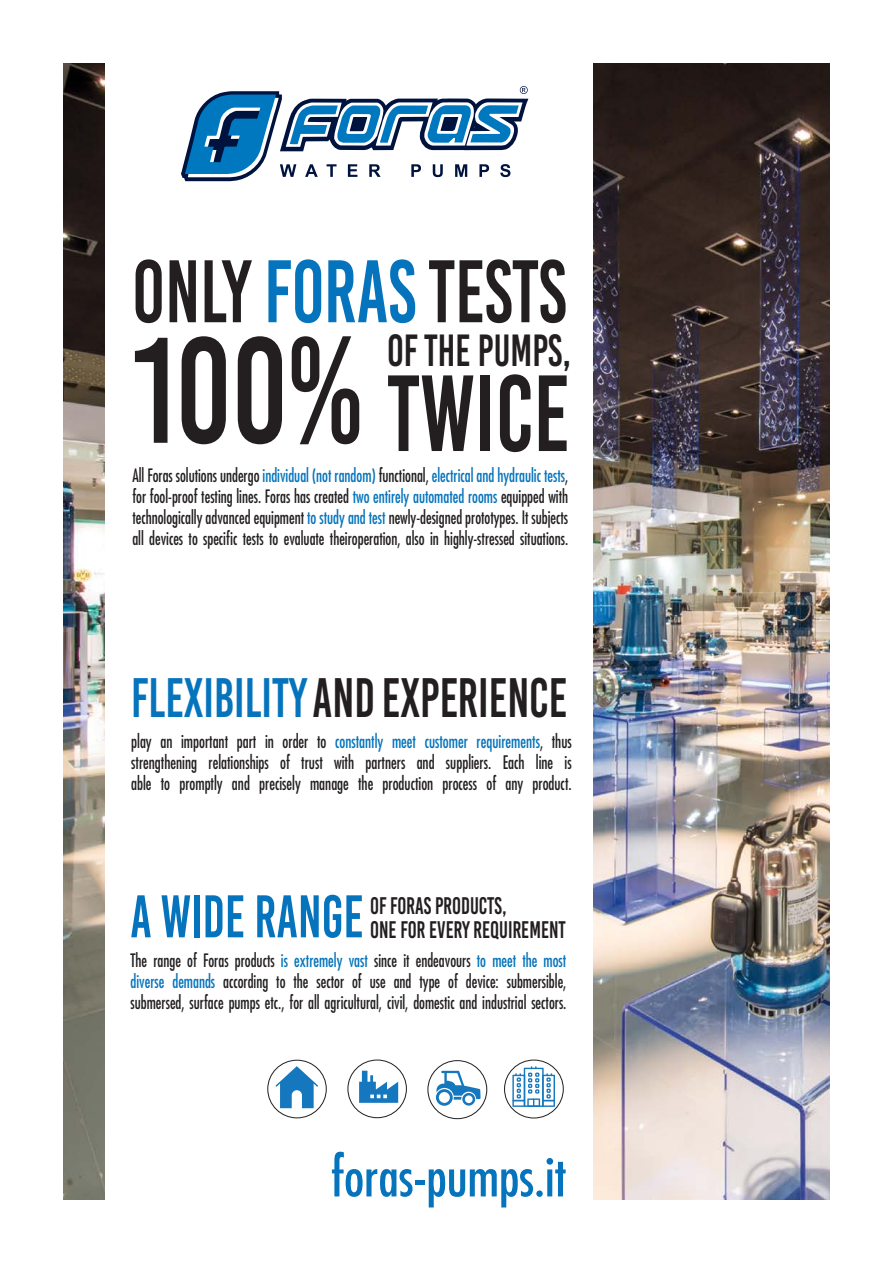
<style>
.page{position:relative;width:893px;height:1263px;background:#fff}
.page>*{position:absolute;margin:0;border:0;box-sizing:border-box;transform-origin:0 0}
.t1{font:108px "Bebas Kai";color:#231f20;scale:.86 1}
.t2{font:88.5px "Bebas Kai";color:#231f20;scale:.86 1}
.t3{font:60px "Bebas Kai";color:#0574bc;scale:.86 1}
.t4{font:55.5px "Bebas Kai";color:#231f20;scale:.86 1}
.t5{font:condensed 53.4px "Futura";color:#0574bc}
.t6{font:45px "Bebas Kai";color:#231f20;scale:.86 1}
.t7{font:24px/24px "Bebas Kai";color:#231f20;scale:.86 1}
.t8{font:condensed 18.15px/21px "Futura";color:#231f20;text-align:justify;scale:.86 1}
.t9{font:condensed 18px/21px "Futura";color:#231f20;text-align:justify;scale:.86 1}
.s1{color:#0574bc}
.s2{font-size:150px}
</style>
<div class="page">
<img style="left:64px;top:64px;width:765px;height:1135px">
<div style="left:105px;top:42px;width:488px;height:1179px;background:#fff"></div>
<svg style="left:181px;top:86px;width:348px;height:96px"></svg>
<svg style="left:276px;top:1066px;width:42px;height:42px"></svg>
<div style="left:267px;top:1060px;width:60px;height:58px;border:1px solid #231f20;border-radius:50%"></div>
<svg style="left:359px;top:1071px;width:39px;height:32px"></svg>
<div style="left:348px;top:1060px;width:59px;height:58px;border:1px solid #231f20;border-radius:50%"></div>
<div style="left:504px;top:1060px;width:60px;height:58px;border:1px solid #231f20;border-radius:50%"></div>
<svg style="left:512px;top:1066px;width:43px;height:41px"></svg>
<svg style="left:436px;top:1071px;width:45px;height:35px"></svg>
<div style="left:428px;top:1060px;width:59px;height:59px;border:1px solid #231f20;border-radius:50%"></div>
<h2 class="t2" style="left:132px;top:244px;width:506px">ONLY <span class="s1">FORAS</span> TESTS</h2>
<h3 class="t6" style="left:387px;top:326px;width:216px">OF THE PUMPS,</h3>
<h1 class="t1" style="left:132px;top:356px;width:510px"><span class="s2">100%</span> TWICE</h1>
<p class="t9" style="left:132px;top:464px;width:508px">All Foras solutions undergo <span class="s1">individual (not random)</span> functional, <span class="s1">electrical and hydraulic tests</span>, for fool-proof testing lines. Foras has created <span class="s1">two entirely automated rooms</span> equipped with technologically advanced equipment <span class="s1">to study and test</span> newly-designed prototypes. It subjects all devices to specific tests to evaluate theiroperation, also in highly-stressed situations.</p>
<h3 class="t4" style="left:131px;top:668px;width:509px"><span class="s1">FLEXIBILITY</span> AND EXPERIENCE</h3>
<p class="t8" style="left:131px;top:730px;width:514px">play an important part in order to <span class="s1">constantly meet customer requirements</span>, thus strengthening relationships of trust with partners and suppliers. Each line is able to promptly and precisely manage the production process of any product.</p>
<h3 class="t3" style="left:130px;top:884px;width:273px">A WIDE RANGE</h3>
<h3 class="t7" style="left:370px;top:893px;width:229px">OF FORAS PRODUCTS,<br>ONE FOR EVERY REQUIREMENT</h3>
<p class="t9" style="left:131px;top:949px;width:508px">The range of Foras products <span class="s1">is extremely vast</span> since it endeavours <span class="s1">to meet the most diverse demands</span> according to the sector of use and type of device: submersible, submersed, surface pumps etc., for all agricultural, civil, domestic and industrial sectors.</p>
<h3 class="t5" style="left:331px;top:1143px;width:237px">foras-pumps.it</h3>
</div>
